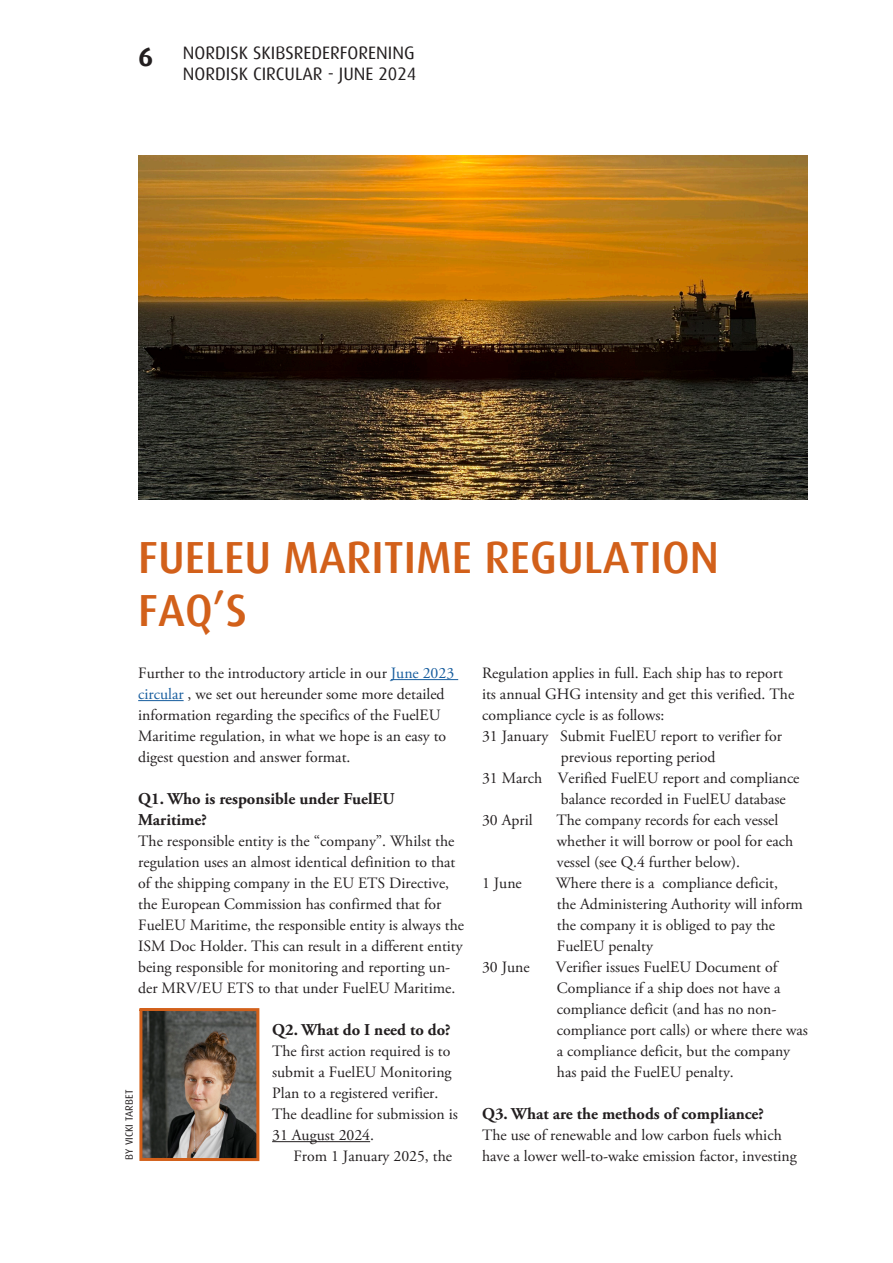
<style>
.page{position:relative;width:893px;height:1263px;background:#fff}
.page>*{position:absolute;margin:0;border:0;box-sizing:border-box;transform-origin:0 0}
.Nordisk_heading{font:500 45px "Dax";color:#d2601a}
.t1{font:700 27px "Dax";color:#231f20}
.t2{font:18px "Dax";color:#231f20}
.Nordisk_mellomtittel{font:700 16.5px "Adobe Garamond Pro";color:#231f20}
.Nordisk_brødtekst_u_innrykk{font:15.75px/21px "Adobe Garamond Pro";color:#231f20}
.Nordisk_brødtekst_innrykk{font:15.75px/21px "Adobe Garamond Pro";color:#231f20}
.t3{font:10.5px "Dax";color:#231f20}
.s1{color:#175d9e}
</style>
<div class="page">
<img style="left:138px;top:155px;width:670px;height:344px">
<hr style="left:391px;top:679px;width:67px;height:1px;background:#175d9e">
<hr style="left:138px;top:700px;width:46px;height:1px;background:#175d9e">
<hr style="left:272px;top:1141px;width:98px;height:1px;background:#231f20">
<svg style="left:139px;top:1008px;width:121px;height:154px"></svg>
<p class="t1" style="left:138px;top:41px;width:17px">6</p>
<p class="t2" style="left:183px;top:43px;width:233px">NORDISK SKIBSREDERFORENING</p>
<p class="t2" style="left:183px;top:64px;width:235px">NORDISK CIRCULAR - JUNE 2024</p>
<p class="Nordisk_heading" style="left:138px;top:532px;width:582px">FUELEU MARITIME REGULATION</p>
<p class="Nordisk_heading" style="left:138px;top:585px;width:110px">FAQ’S</p>
<p class="Nordisk_brødtekst_u_innrykk" style="left:138px;top:663px;width:318px">Further to the introductory article in our <span class="s1">June 2023 circular</span> , we set out hereunder some more detailed information regarding the specifics of the FuelEU Maritime regulation, in what we hope is an easy to digest question and answer format.</p>
<p class="Nordisk_mellomtittel" style="left:138px;top:789px;width:258px">Q1. Who is responsible under FuelEU</p>
<p class="Nordisk_mellomtittel" style="left:138px;top:810px;width:70px">Maritime?</p>
<p class="Nordisk_brødtekst_u_innrykk" style="left:138px;top:831px;width:327px">The responsible entity is the “company”. Whilst the regulation uses an almost identical definition to that of the shipping company in the EU ETS Directive, the European Commission has confirmed that for FuelEU Maritime, the responsible entity is always the ISM Doc Holder. This can result in a different entity being responsible for monitoring and reporting un&shy;der MRV/EU ETS to that under FuelEU Maritime.</p>
<p class="Nordisk_mellomtittel" style="left:272px;top:1020px;width:180px">Q2. What do I need to do?</p>
<p class="Nordisk_brødtekst_u_innrykk" style="left:272px;top:1041px;width:187px">The first action required is to submit a FuelEU Monitoring<br>Plan to a registered verifier.<br>The deadline for submission is<br>31 August 2024.</p>
<p class="Nordisk_brødtekst_innrykk" style="left:293px;top:1146px;width:160px">From 1 January 2025, the</p>
<p class="Nordisk_brødtekst_innrykk" style="left:482px;top:663px;width:314px">Regulation applies in full. Each ship has to report its annual GHG intensity and get this verified. The compliance cycle is as follows:</p>
<p class="Nordisk_brødtekst_u_innrykk" style="left:561px;top:726px;width:223px;text-indent:-79px">31 January Submit FuelEU report to verifier for previous reporting period</p>
<p class="Nordisk_brødtekst_u_innrykk" style="left:561px;top:768px;width:240px;text-indent:-79px">31 March Verified FuelEU report and compliance balance recorded in FuelEU database</p>
<p class="Nordisk_brødtekst_u_innrykk" style="left:482px;top:810px;width:52px">30 April</p>
<p class="Nordisk_brødtekst_u_innrykk" style="left:556px;top:810px;width:238px">The company records for each vessel whether it will borrow or pool for each vessel (see Q.4 further below).</p>
<p class="Nordisk_brødtekst_u_innrykk" style="left:482px;top:873px;width:41px">1 June</p>
<p class="Nordisk_brødtekst_u_innrykk" style="left:556px;top:873px;width:249px">Where there is a compliance deficit,<br>the Administering Authority will inform the company it is obliged to pay the<br>FuelEU penalty</p>
<p class="Nordisk_brødtekst_u_innrykk" style="left:482px;top:957px;width:49px">30 June</p>
<p class="Nordisk_brødtekst_u_innrykk" style="left:556px;top:957px;width:254px">Verifier issues FuelEU Document of Compliance if a ship does not have a compliance deficit (and has no non&shy;compliance port calls) or where there was a compliance deficit, but the company has paid the FuelEU penalty.</p>
<p class="Nordisk_mellomtittel" style="left:482px;top:1104px;width:283px">Q3. What are the methods of compliance?</p>
<p class="Nordisk_brødtekst_u_innrykk" style="left:482px;top:1125px;width:316px">The use of renewable and low carbon fuels which have a lower well-to-wake emission factor, investing</p>
<p class="t3" style="left:123px;top:1159px;width:71px;rotate:-90deg">BY VICKI TARBET</p>
</div>
